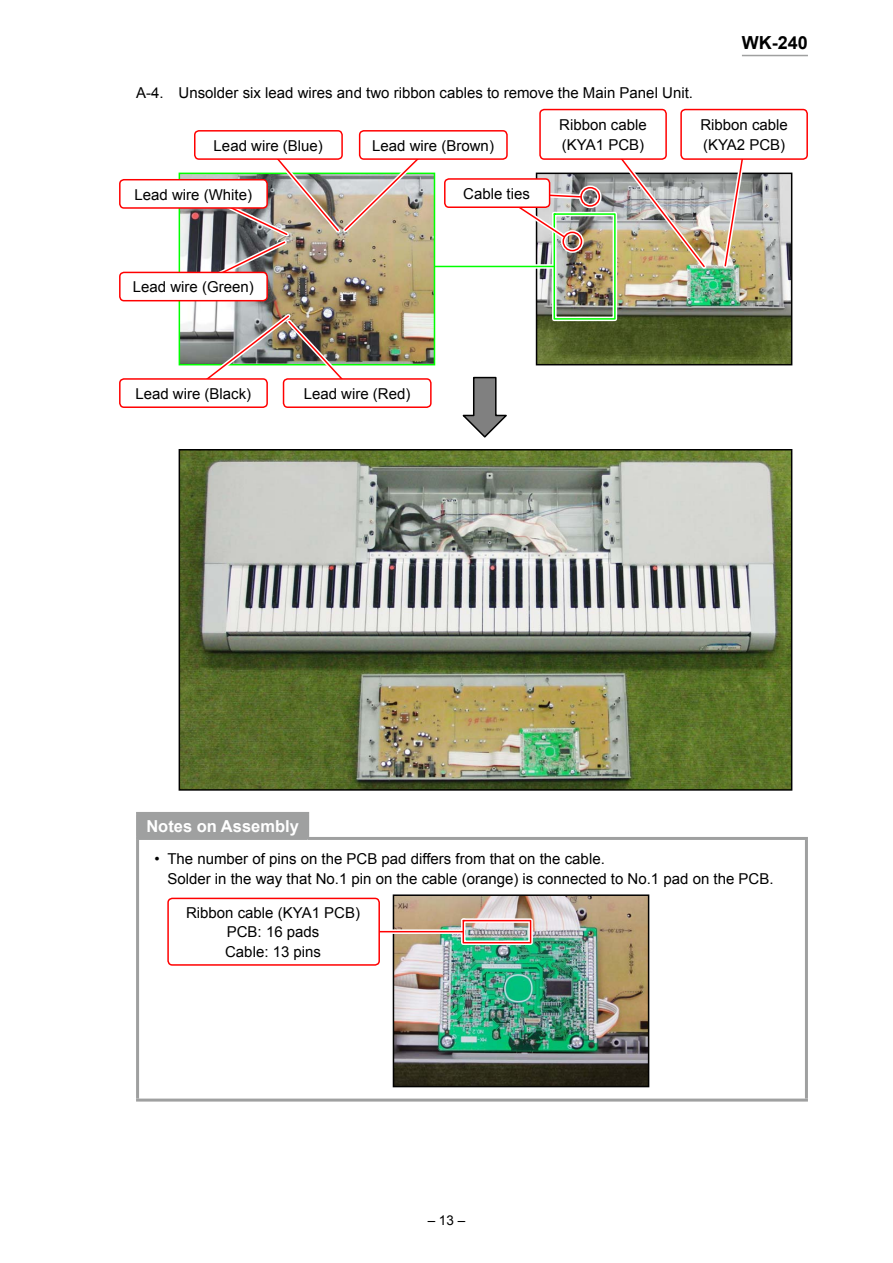
<style>
.page{position:relative;width:893px;height:1263px;background:#fff}
.page>*{position:absolute;margin:0;border:0;box-sizing:border-box;transform-origin:0 0}
.t1{font:700 18px "Arial";color:#000}
.t2{font:700 16.5px "Arial";color:#fff}
.t3{font:15px/19.5px "Arial";color:#000}
.t4{font:13.5px "Arial";color:#000}
</style>
<div class="page">
<hr style="left:742px;top:55px;width:66px;height:1px;background:#9fa0a0">
<img style="left:539px;top:176px;width:250px;height:186px">
<div style="left:536px;top:173px;width:256px;height:192px;border:2px solid #000"></div>
<div style="left:423px;top:264px;width:130px;height:5px;background:#bfffbf"></div>
<div style="left:552px;top:212px;width:65px;height:109px;border:4px solid #fff"></div>
<hr style="left:423px;top:266px;width:130px;height:1px;background:#0f0">
<div style="left:554px;top:213px;width:62px;height:107px;border:2px solid #0f0"></div>
<img style="left:182px;top:452px;width:607px;height:336px">
<div style="left:179px;top:449px;width:613px;height:342px;border:2px solid #000"></div>
<svg style="left:462px;top:376px;width:45px;height:62px"></svg>
<img style="left:182px;top:176px;width:250px;height:186px">
<div style="left:579px;top:185px;width:23px;height:23px;border:4px solid #fff;border-radius:50%"></div>
<div style="left:561px;top:230px;width:23px;height:23px;border:4px solid #fff;border-radius:50%"></div>
<img style="left:183px;top:310px;width:181px;height:92px">
<img style="left:189px;top:138px;width:250px;height:154px">
<div style="left:120px;top:379px;width:147px;height:28px;background:#fff;border-radius:4px"></div>
<div style="left:119px;top:378px;width:149px;height:30px;border:2px solid #f00;border-radius:4px"></div>
<div style="left:120px;top:272px;width:147px;height:29px;background:#fff;border-radius:4px"></div>
<div style="left:119px;top:272px;width:149px;height:29px;border:2px solid #f00;border-radius:4px"></div>
<div style="left:284px;top:379px;width:147px;height:28px;background:#fff;border-radius:4px"></div>
<div style="left:283px;top:378px;width:149px;height:30px;border:2px solid #f00;border-radius:4px"></div>
<div style="left:360px;top:131px;width:147px;height:28px;background:#fff;border-radius:4px"></div>
<div style="left:359px;top:130px;width:149px;height:30px;border:2px solid #f00;border-radius:4px"></div>
<div style="left:195px;top:131px;width:147px;height:28px;background:#fff;border-radius:4px"></div>
<div style="left:194px;top:130px;width:149px;height:30px;border:2px solid #f00;border-radius:4px"></div>
<div style="left:120px;top:180px;width:147px;height:28px;background:#fff;border-radius:4px"></div>
<div style="left:119px;top:179px;width:149px;height:30px;border:2px solid #f00;border-radius:4px"></div>
<svg style="left:720px;top:160px;width:31px;height:111px"></svg>
<img style="left:598px;top:160px;width:112px;height:113px">
<div style="left:580px;top:187px;width:20px;height:20px;border:2px solid #f00;border-radius:50%"></div>
<div style="left:562px;top:232px;width:20px;height:19px;border:2px solid #f00;border-radius:50%"></div>
<svg style="left:519px;top:187px;width:66px;height:56px"></svg>
<div style="left:445px;top:179px;width:105px;height:28px;background:#fff;border-radius:4px"></div>
<div style="left:444px;top:178px;width:106px;height:30px;border:2px solid #f00;border-radius:4px"></div>
<div style="left:539px;top:109px;width:128px;height:51px;border:2px solid #f00;border-radius:4px"></div>
<div style="left:680px;top:109px;width:128px;height:51px;border:2px solid #f00;border-radius:4px"></div>
<div style="left:138px;top:813px;width:170px;height:25px;background:#9fa0a0"></div>
<hr style="left:136px;top:840px;width:3px;height:258px;background:#9fa0a0">
<hr style="left:308px;top:837px;width:500px;height:3px;background:#9fa0a0">
<hr style="left:805px;top:840px;width:3px;height:258px;background:#9fa0a0">
<hr style="left:136px;top:812px;width:173px;height:3px;background:#9fa0a0">
<hr style="left:136px;top:815px;width:3px;height:22px;background:#9fa0a0">
<hr style="left:306px;top:815px;width:3px;height:22px;background:#9fa0a0">
<hr style="left:136px;top:837px;width:172px;height:3px;background:#9fa0a0">
<hr style="left:136px;top:1098px;width:672px;height:3px;background:#9fa0a0">
<img style="left:396px;top:897px;width:250px;height:187px">
<div style="left:393px;top:894px;width:256px;height:193px;border:2px solid #000"></div>
<svg style="left:380px;top:929px;width:81px;height:5px"></svg>
<div style="left:461px;top:918px;width:72px;height:27px;border:4px solid #fff"></div>
<hr style="left:344px;top:931px;width:119px;height:1px;background:#f00">
<div style="left:462px;top:920px;width:69px;height:23px;border:2px solid #f00"></div>
<div style="left:168px;top:898px;width:211px;height:67px;background:#fff;border-radius:4px"></div>
<div style="left:167px;top:898px;width:213px;height:68px;border:2px solid #f00;border-radius:4px"></div>
<p class="t3" style="left:136px;top:83px;width:558px">A-4. Unsolder six lead wires and two ribbon cables to remove the Main Panel Unit.</p>
<p class="t1" style="left:742px;top:33px;width:68px">WK-240</p>
<p class="t3" style="left:214px;top:136px;width:111px">Lead wire (Blue)</p>
<p class="t3" style="left:372px;top:136px;width:123px">Lead wire (Brown)</p>
<p class="t3" style="left:135px;top:185px;width:119px">Lead wire (White)</p>
<p class="t3" style="left:463px;top:184px;width:68px">Cable ties</p>
<p class="t3" style="left:559px;top:115px;width:89px">Ribbon cable (KYA1 PCB)</p>
<p class="t3" style="left:700px;top:115px;width:89px">Ribbon cable (KYA2 PCB)</p>
<p class="t3" style="left:133px;top:277px;width:122px">Lead wire (Green)</p>
<p class="t3" style="left:135px;top:384px;width:117px">Lead wire (Black)</p>
<p class="t3" style="left:304px;top:384px;width:108px">Lead wire (Red)</p>
<p class="t2" style="left:146px;top:817px;width:154px">Notes on Assembly</p>
<p class="t3" style="left:167px;top:849px;width:608px;text-indent:-13px">• The number of pins on the PCB pad differs from that on the cable.<br>Solder in the way that No.1 pin on the cable (orange) is connected to No.1 pad on the PCB.</p>
<p class="t3" style="left:186px;top:903px;width:175px;text-align:center">Ribbon cable (KYA1 PCB)<br>PCB: 16 pads<br>Cable: 13 pins</p>
<p class="t4" style="left:428px;top:1213px;width:39px">– 13 –</p>
</div>
